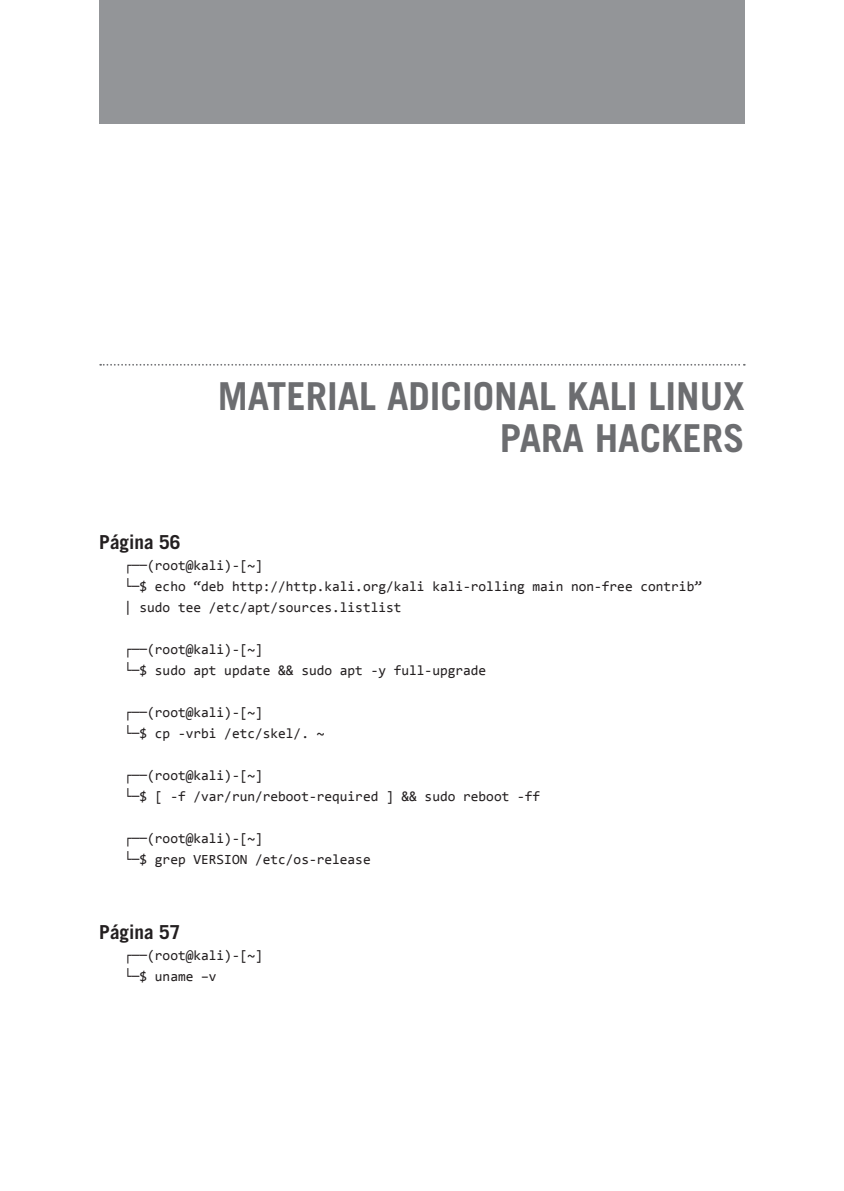
<style>
.page{position:relative;width:844px;height:1191px;background:#fff}
.page>*{position:absolute;margin:0;border:0;box-sizing:border-box;transform-origin:0 0}
.t1{font:700 38.5px/42px "Trade Gothic LT Std";color:#6c6d70;text-align:right}
.t2{font:700 19.25px "Trade Gothic LT Std";color:#231f20}
.t3{font:14px/21px "Consolas";color:#231f20}
</style>
<div class="page">
<div style="left:99px;top:0;width:645px;height:124px;background:#939598"></div>
<svg style="left:100px;top:364px;width:644px;height:2px"></svg>
<h1 class="t1" style="left:218px;top:375px;width:528px">MATERIAL ADICIONAL KALI LINUX<br>PARA HACKERS</h1>
<h2 class="t2" style="left:99px;top:530px;width:83px">Página 56</h2>
<p class="t3" style="left:124px;top:554px;width:579px">┌──(root@kali)-[~]<br>└─$ echo “deb http://http.kali.org/kali kali-rolling main non-free contrib” | sudo tee /etc/apt/sources.listlist</p>
<p class="t3" style="left:124px;top:638px;width:363px">┌──(root@kali)-[~]<br>└─$ sudo apt update &amp;&amp; sudo apt -y full-upgrade</p>
<p class="t3" style="left:124px;top:701px;width:202px">┌──(root@kali)-[~]<br>└─$ cp -vrbi /etc/skel/. ~</p>
<p class="t3" style="left:124px;top:764px;width:417px">┌──(root@kali)-[~]<br>└─$ [ -f /var/run/reboot-required ] &amp;&amp; sudo reboot -ff</p>
<p class="t3" style="left:124px;top:827px;width:248px">┌──(root@kali)-[~]<br>└─$ grep VERSION /etc/os-release</p>
<h2 class="t2" style="left:99px;top:920px;width:83px">Página 57</h2>
<p class="t3" style="left:124px;top:944px;width:140px">┌──(root@kali)-[~] └─$ uname –v</p>
</div>
